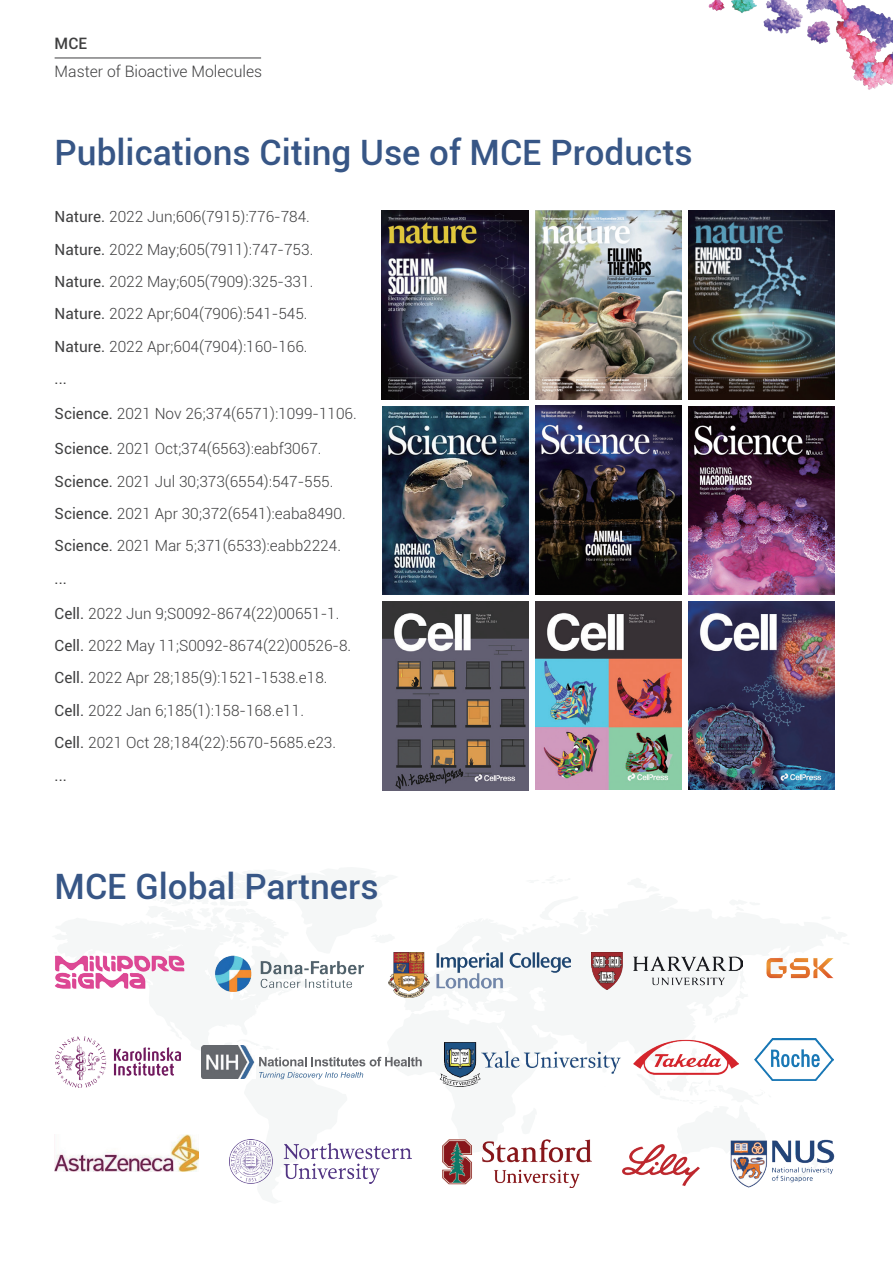
<style>
.page{position:relative;width:893px;height:1265px;background:#fff}
.page>*{position:absolute;margin:0;border:0;box-sizing:border-box;transform-origin:0 0}
.t1{font:500 35px "Roboto";color:#375686}
.t2{font:300 15.75px "Roboto";color:#3f3f40}
.t3{font:500 15.75px "Roboto";color:#3f3f40}
.t4{font:300 15.4px/32.4px "Roboto";color:#3f3f40}
.s1{font-weight:400}
.s2{color:#3e3e3f}
</style>
<div class="page">
<img style="left:754px;top:1039px;width:80px;height:41px">
<img style="left:622px;top:1144px;width:78px;height:42px">
<img style="left:591px;top:952px;width:151px;height:38px">
<svg style="left:259px;top:1057px;width:163px;height:9px"></svg>
<svg style="left:259px;top:1072px;width:104px;height:7px"></svg>
<img style="left:201px;top:1045px;width:54px;height:34px">
<img style="left:229px;top:1140px;width:183px;height:44px">
<img style="left:214px;top:955px;width:150px;height:37px">
<img style="left:55px;top:1134px;width:144px;height:38px">
<img style="left:388px;top:952px;width:183px;height:45px">
<img style="left:55px;top:955px;width:130px;height:34px">
<img style="left:634px;top:1039px;width:104px;height:36px">
<img style="left:440px;top:1043px;width:181px;height:43px">
<img style="left:442px;top:1139px;width:149px;height:49px">
<img style="left:55px;top:1036px;width:126px;height:52px">
<hr style="left:55px;top:58px;width:206px;height:1px;background:#3f3f40">
<img style="left:708px;top:0;width:185px;height:90px">
<img style="left:382px;top:211px;width:146px;height:189px">
<img style="left:535px;top:211px;width:146px;height:189px">
<img style="left:688px;top:211px;width:147px;height:189px">
<img style="left:382px;top:406px;width:146px;height:189px">
<img style="left:382px;top:601px;width:146px;height:189px">
<img style="left:535px;top:406px;width:146px;height:188px">
<img style="left:688px;top:601px;width:146px;height:189px">
<img style="left:535px;top:601px;width:146px;height:189px">
<img style="left:688px;top:406px;width:146px;height:189px">
<img style="left:767px;top:958px;width:67px;height:21px">
<img style="left:731px;top:1139px;width:104px;height:48px">
<p class="t3" style="left:55px;top:32px;width:34px">MCE</p>
<p class="t2" style="left:55px;top:60px;width:209px">Master of Bioactive Molecules</p>
<h1 class="t1" style="left:55px;top:128px;width:639px">Publications Citing Use of MCE Products</h1>
<p class="t4" style="left:55px;top:200px;width:260px"><span class="s1">Nature.</span> 2022 Jun;606(7915):776-784.<br><span class="s1">Nature.</span> 2022 May;605(7911):747-753.<br><span class="s1">Nature.</span> 2022 May;605(7909):325-331.<br><span class="s1">Nature.</span> 2022 Apr;604(7906):541-545.<br><span class="s1">Nature.</span> 2022 Apr;604(7904):160-166. <span class="s1">...</span></p>
<p class="t4" style="left:55px;top:397px;width:304px"><span class="s1">Science.</span> 2021 Nov 26;374(6571):1099-1106.</p>
<p class="t4" style="left:55px;top:432px;width:293px"><span class="s1">Science.</span> 2021 Oct;374(6563):eabf3067.<br><span class="s1">Science.</span> 2021 Jul 30;373(6554):547-555.<br><span class="s1">Science.</span> 2021 Apr 30;372(6541):eaba8490.<br><span class="s1">Science.</span> 2021 Mar 5;371(6533):eabb2224. <span class="s1">...</span></p>
<p class="t4" style="left:55px;top:597px;width:298px"><span class="s1">Cell.</span> <span class="s2">2022 Jun 9;S0092-8674(22)00651-1.<br></span><span class="s1">Cell.</span> 2022 May 11;S0092-8674(22)00526-8.<br><span class="s1">Cell.</span> 2022 Apr 28;185(9):1521-1538.e18.<br><span class="s1">Cell.</span> 2022 Jan 6;185(1):158-168.e11.<br><span class="s1">Cell.</span> 2021 Oct 28;184(22):5670-5685.e23. <span class="s1">...</span></p>
<h1 class="t1" style="left:55px;top:862px;width:326px">MCE Global Partners</h1>
</div>
